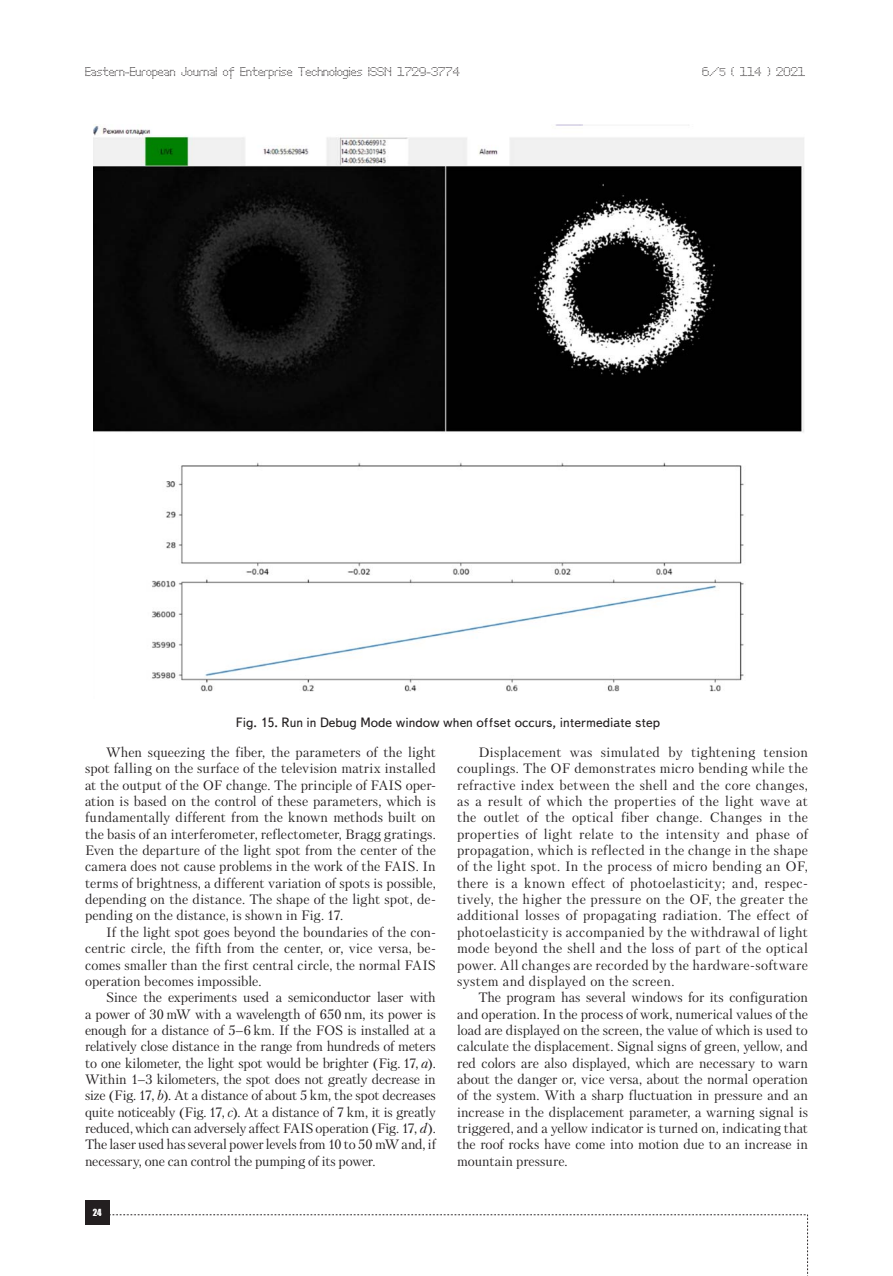
<style>
.page{position:relative;width:893px;height:1276px;background:#fff}
.page>*{position:absolute;margin:0;border:0;box-sizing:border-box;transform-origin:0 0}
.Text__англ{font:13.5px/16.4px "Petersburg C";letter-spacing:.005em;color:#231f20;text-align:justify}
.Рисунок{font:13.5px "Text Book C";color:#231f20}
.t1{font:12px "Perfo";letter-spacing:.015em;color:#231f20}
.t2{font:9px "Impact";color:#fff}
.s1{font-size:10.5px}
.s2{font-family:"Times New Roman"}
.s3{font-style:italic}
</style>
<div class="page">
<div style="left:85px;top:1200px;width:24px;height:24px;background:#231f20"></div>
<svg style="left:109px;top:1214px;width:699px;height:62px"></svg>
<img style="left:94px;top:124px;width:710px;height:568px">
<p class="t1" style="left:85px;top:65px;width:376px">Eastern-European Journal of Enterprise Technologies ISSN 1729-3774</p>
<p class="t1" style="left:702px;top:65px;width:104px">6/<span class="s1">5</span> ( 114 ) 2021</p>
<p class="Рисунок" style="left:236px;top:715px;width:426px">Fig. 15. Run in Debug Mode window when offset occurs, intermediate step</p>
<p class="Text__англ" style="left:85px;top:744px;width:352px;text-indent:21px">When squeezing the fiber, the parameters of the light spot falling on the surface of the television matrix installed at the output of the OF change. The principle of FAIS oper&shy;ation is based on the control of these parameters, which is fundamentally different from the known methods built on the basis of an interferometer, reflectometer, Bragg gratings.<br>Even the departure of the light spot from the center of the camera does not cause problems in the work of the FAIS. In terms of brightness, a different variation of spots is possible, depending on the distance. The shape of the light spot, de&shy;pending on the distance, is shown in Fig. 17.</p>
<p class="Text__англ" style="left:85px;top:923px;width:352px;text-indent:21px">If the light spot goes beyond the boundaries of the con&shy;centric circle, the fifth from the center, or, vice versa, be&shy;comes smaller than the first central circle, the normal FAIS operation becomes impossible.</p>
<p class="Text__англ" style="left:85px;top:989px;width:352px;text-indent:21px">Since the experiments used a semiconductor laser with a power of 30 mW with a wavelength of 650 nm, its power is enough for a distance of 5<span class="s2">‒</span>6 km. If the FOS is installed at a relatively close distance in the range from hundreds of meters to one kilometer, the light spot would be brighter (Fig. 17, <span class="s3">a</span>).<br>Within 1<span class="s2">‒</span>3 kilometers, the spot does not greatly decrease in size (Fig. 17, <span class="s3">b</span>). At a distance of about 5 km, the spot decreases quite noticeably (Fig. 17, <span class="s3">c</span>). At a distance of 7 km, it is greatly reduced, which can adversely affect FAIS operation (Fig. 17, <span class="s3">d</span>).<br>The laser used has several power levels from 10 to 50 mW and, if necessary, one can control the pumping of its power.</p>
<p class="t2" style="left:93px;top:1205px;width:10px">24</p>
<p class="Text__англ" style="left:457px;top:744px;width:352px;text-indent:21px">Displacement was simulated by tightening tension couplings. The OF demonstrates micro bending while the refractive index between the shell and the core changes, as a result of which the properties of the light wave at the outlet of the optical fiber change. Changes in the properties of light relate to the intensity and phase of propagation, which is reflected in the change in the shape of the light spot. In the process of micro bending an OF, there is a known effect of photoelasticity; and, respec&shy;tively, the higher the pressure on the OF, the greater the additional losses of propagating radiation. The effect of photoelasticity is accompanied by the withdrawal of light mode beyond the shell and the loss of part of the optical power. All changes are recorded by the hardware-software system and displayed on the screen.</p>
<p class="Text__англ" style="left:457px;top:989px;width:352px;text-indent:21px">The program has several windows for its configuration and operation. In the process of work, numerical values of the load are displayed on the screen, the value of which is used to calculate the displacement. Signal signs of green, yellow, and red colors are also displayed, which are necessary to warn about the danger or, vice versa, about the normal operation of the system. With a sharp fluctuation in pressure and an increase in the displacement parameter, a warning signal is triggered, and a yellow indicator is turned on, indicating that the roof rocks have come into motion due to an increase in mountain pressure.</p>
</div>
